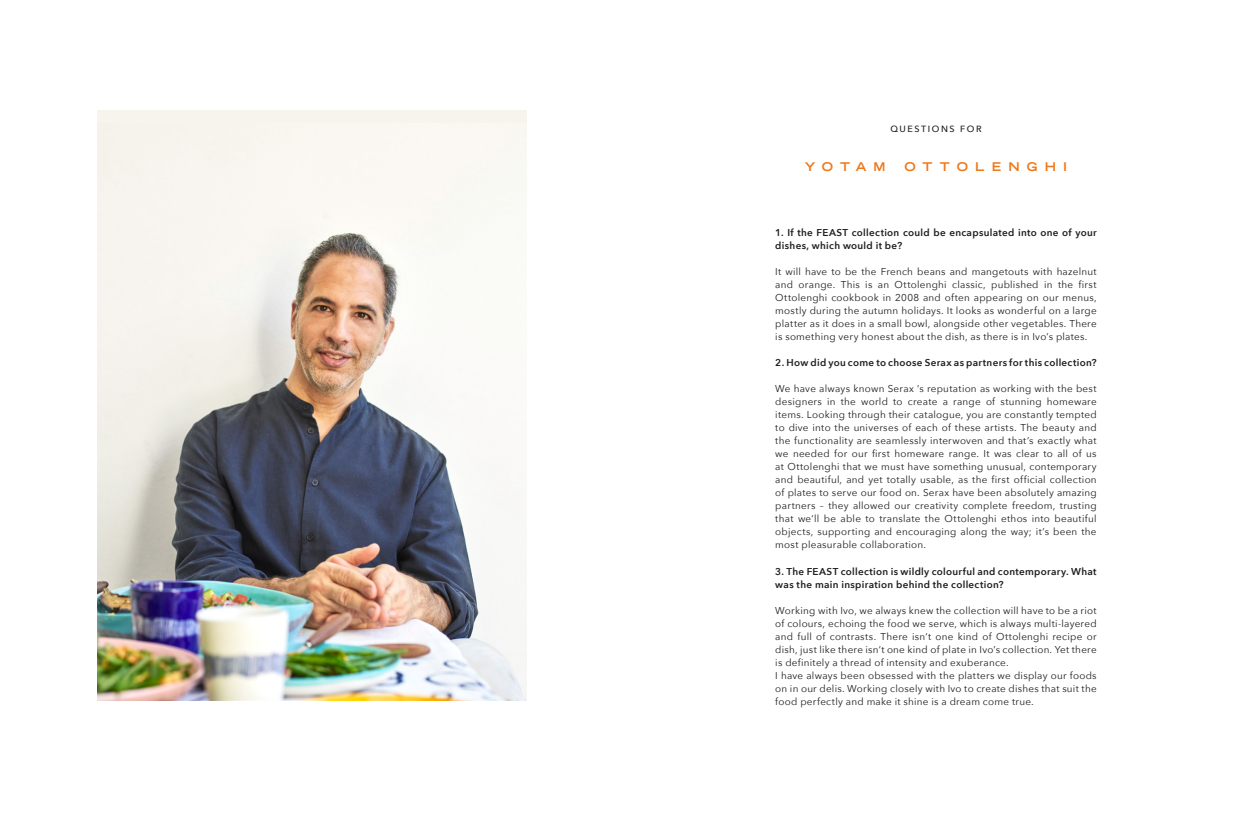
<style>
.page{position:relative;width:1248px;height:837px;background:#fff}
.page>*{position:absolute;margin:0;border:0;box-sizing:border-box;transform-origin:0 0}
.t1{font:700 expanded 12px "Trade Gothic LT";letter-spacing:.6em;color:#ee7718}
.t2{font:9.9px/13px "Avenir Next";letter-spacing:.025em;color:#1d1d1b;text-align:justify}
.t3{font:600 9.9px/13px "Avenir Next";letter-spacing:.03em;color:#1d1d1b}
.t4{font:500 9px "Avenir Next";letter-spacing:.175em;color:#1d1d1b}
</style>
<div class="page">
<div style="left:97px;top:110px;width:429px;height:590px;background:#f6f4ed"></div>
<img style="left:97px;top:232px;width:429px;height:468px">
<p class="t4" style="left:890px;top:121px;width:93px">QUESTIONS FOR</p>
<p class="t1" style="left:804px;top:159px;width:82px">YOTAM</p>
<p class="t1" style="left:904px;top:159px;width:164px">OTTOLENGHI</p>
<p class="t3" style="left:775px;top:226px;width:323px">1. If the FEAST collection could be encapsulated into one of your dishes, which would it be?</p>
<p class="t2" style="left:775px;top:265px;width:323px">It will have to be the French beans and mangetouts with hazelnut and orange. This is an Ottolenghi classic, published in the first Ottolenghi cookbook in 2008 and often appearing on our menus, mostly during the autumn holidays. It looks as wonderful on a large platter as it does in a small bowl, alongside other vegetables. There is something very honest about the dish, as there is in Ivo’s plates.</p>
<p class="t3" style="left:775px;top:356px;width:323px">2. How did you come to choose Serax as partners for this collection?</p>
<p class="t2" style="left:775px;top:382px;width:323px">We have always known Serax ’s reputation as working with the best designers in the world to create a range of stunning homeware items. Looking through their catalogue, you are constantly tempted to dive into the universes of each of these artists. The beauty and the functionality are seamlessly interwoven and that’s exactly what we needed for our first homeware range. It was clear to all of us at Ottolenghi that we must have something unusual, contemporary and beautiful, and yet totally usable, as the first official collection of plates to serve our food on. Serax have been absolutely amazing partners – they allowed our creativity complete freedom, trusting that we’ll be able to translate the Ottolenghi ethos into beautiful objects, supporting and encouraging along the way; it’s been the most pleasurable collaboration.</p>
<p class="t3" style="left:775px;top:564px;width:323px">3. The FEAST collection is wildly colourful and contemporary. What was the main inspiration behind the collection?</p>
<p class="t2" style="left:775px;top:603px;width:323px;text-align:left">Working with Ivo, we always knew the collection will have to be a riot of colours, echoing the food we serve, which is always multi-layered and full of contrasts. There isn’t one kind of Ottolenghi recipe or dish, just like there isn’t one kind of plate in Ivo’s collection. Yet there is definitely a thread of intensity and exuberance.<br>I have always been obsessed with the platters we display our foods on in our delis. Working closely with Ivo to create dishes that suit the food perfectly and make it shine is a dream come true.</p>
</div>
